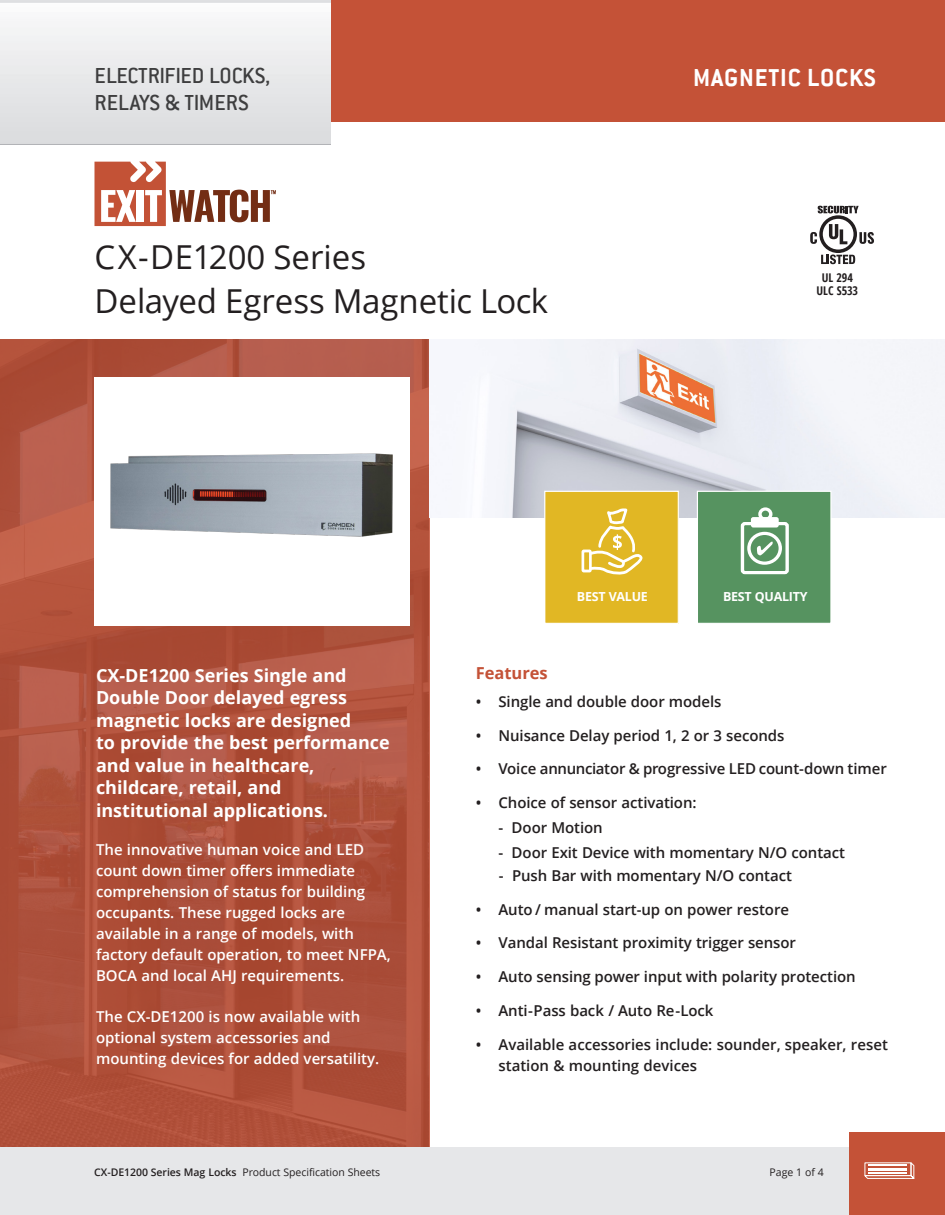
<style>
.page{position:relative;width:945px;height:1215px;background:#fff}
.page>*{position:absolute;margin:0;border:0;box-sizing:border-box;transform-origin:0 0}
.t1{font:33px/43.5px "Open Sans";color:#231f20}
.N-SS-H_Top_page{font:700 27px "Conduit ITC";letter-spacing:.03em;color:#fff}
.H-SS-Categories{font:500 24px/27px "Conduit ITC";letter-spacing:-.005em;color:#3e3e3f}
.N-SS-Body_Text{font:700 18px/22.5px "Open Sans";color:#fff}
._2018-FeatureBullets-V1{font:700 16.5px "Open Sans";letter-spacing:-.005em;color:#c45237}
._2018-FeatureBullets-V1-2{font:600 15px/21px "Open Sans";letter-spacing:-.005em;color:#231f20}
.N-SS-Body_Text-2{font:600 15px/21px "Open Sans";color:#fff}
.Body{font:700 12.45px "Open Sans";letter-spacing:-.02em;color:#fff}
.t2{font:12px "Open Sans";letter-spacing:-.005em;color:#231f20}
._2018-FeatureBullets-V1-3{font:700 condensed 12px "Open Sans";letter-spacing:-.005em;color:#231f20}
.feature_bullets_v1{font:10.5px "Open Sans";letter-spacing:-.005em;color:#231f20}
.feature_bullets_v1-2{font:600 10.5px "Open Sans";letter-spacing:-.005em;color:#231f20}
.s1{font-size:13.5px;color:#fff}
</style>
<div class="page">
<svg style="left:0;top:340px;width:430px;height:808px;background:#b0523d"></svg>
<img style="left:491px;top:340px;width:454px;height:178px">
<div style="left:94px;top:377px;width:316px;height:248px;background:#fff"></div>
<img style="left:110px;top:453px;width:283px;height:84px">
<svg style="left:818px;top:206px;width:41px;height:7px"></svg>
<svg style="left:821px;top:255px;width:34px;height:9px"></svg>
<svg style="left:819px;top:215px;width:38px;height:38px"></svg>
<div style="left:823px;top:219px;width:31px;height:31px;background:#fff;border-radius:50%"></div>
<svg style="left:829px;top:224px;width:18px;height:20px"></svg>
<svg style="left:810px;top:232px;width:7px;height:12px"></svg>
<svg style="left:859px;top:232px;width:15px;height:12px"></svg>
<div style="left:545px;top:491px;width:133px;height:132px;background:#e1b724"></div>
<svg style="left:588px;top:508px;width:55px;height:67px"></svg>
<div style="left:582px;top:550px;width:10px;height:22px;border:3px solid #fff"></div>
<div style="left:544px;top:491px;width:135px;height:133px;border:1px solid #fff"></div>
<div style="left:697px;top:491px;width:134px;height:132px;background:#569360"></div>
<div style="left:741px;top:522px;width:48px;height:52px;border:3px solid #fff;border-radius:2px"></div>
<div style="left:751px;top:517px;width:28px;height:11px;background:#fff;border-radius:2px"></div>
<div style="left:758px;top:507px;width:14px;height:14px;border:3px solid #fff;border-radius:50%"></div>
<div style="left:747px;top:532px;width:35px;height:33px;border:3px solid #fff;border-radius:50%"></div>
<svg style="left:757px;top:542px;width:16px;height:13px"></svg>
<div style="left:697px;top:491px;width:135px;height:133px;border:1px solid #fff"></div>
<svg style="left:94px;top:162px;width:182px;height:64px"></svg>
<div style="left:0;top:1148px;width:932px;height:67px;background:#e6e7e9"></div>
<div style="left:849px;top:1132px;width:96px;height:83px;background:#c45237"></div>
<svg style="left:864px;top:1162px;width:51px;height:17px"></svg>
<hr style="left:869px;top:1165px;width:38px;height:1px;background:#fff">
<hr style="left:869px;top:1172px;width:38px;height:2px;background:#fff">
<hr style="left:869px;top:1168px;width:38px;height:2px;background:#fff">
<div style="left:865px;top:1162px;width:46px;height:14px;border:1px solid #fff"></div>
<div style="left:32px;top:0;width:913px;height:121px;background:#c45237"></div>
<img style="left:0;top:0;width:331px;height:144px">
<p class="H-SS-Categories" style="left:94px;top:61px;width:178px">ELECTRIFIED LOCKS,<br>RELAYS &amp; TIMERS</p>
<p class="N-SS-H_Top_page" style="left:693px;top:62px;width:184px">MAGNETIC LOCKS</p>
<p class="t1" style="left:94px;top:235px;width:455px">CX-DE1200 Series<br>Delayed Egress Magnetic Lock</p>
<p class="_2018-FeatureBullets-V1-3" style="left:822px;top:269px;width:33px">UL 294</p>
<p class="_2018-FeatureBullets-V1-3" style="left:817px;top:282px;width:43px">ULC S533</p>
<p class="Body" style="left:577px;top:588px;width:72px">BEST VALUE</p>
<p class="Body" style="left:723px;top:588px;width:86px">BEST QUALITY</p>
<p class="N-SS-Body_Text" style="left:96px;top:664px;width:295px">CX-DE1200 Series Single and<br>Double Door delayed egress magnetic locks are designed<br>to provide the best performance and value in healthcare, childcare, retail, and institutional applications.</p>
<p class="N-SS-Body_Text-2" style="left:96px;top:839px;width:296px">The innovative human voice and LED count down timer offers immediate comprehension of status for building occupants. These rugged locks are available in a range of models, with factory default operation, to meet NFPA, BOCA and local AHJ requirements.</p>
<p class="N-SS-Body_Text-2" style="left:96px;top:1006px;width:285px">The CX-DE1200 is now available with optional system accessories and mounting devices for added versatility.</p>
<p class="_2018-FeatureBullets-V1" style="left:476px;top:661px;width:73px">Features</p>
<p class="_2018-FeatureBullets-V1-2" style="left:476px;top:691px;width:247px">• Single and double door models</p>
<p class="_2018-FeatureBullets-V1-2" style="left:476px;top:724px;width:310px">• Nuisance Delay period 1, 2 or 3 seconds</p>
<p class="_2018-FeatureBullets-V1-2" style="left:476px;top:758px;width:412px">• Voice annunciator &amp; progressive LED count-down timer</p>
<p class="_2018-FeatureBullets-V1-2" style="left:476px;top:792px;width:222px">• Choice of sensor activation:</p>
<p class="_2018-FeatureBullets-V1-2" style="left:498px;top:817px;width:106px">- Door Motion</p>
<p class="_2018-FeatureBullets-V1-2" style="left:498px;top:841px;width:348px">- Door Exit Device with momentary N/O contact</p>
<p class="_2018-FeatureBullets-V1-2" style="left:499px;top:865px;width:295px">- Push Bar with momentary N/O contact</p>
<p class="_2018-FeatureBullets-V1-2" style="left:476px;top:898px;width:315px">• Auto / manual start-up on power restore</p>
<p class="_2018-FeatureBullets-V1-2" style="left:476px;top:932px;width:322px">• Vandal Resistant proximity trigger sensor</p>
<p class="_2018-FeatureBullets-V1-2" style="left:476px;top:966px;width:381px">• Auto sensing power input with polarity protection</p>
<p class="_2018-FeatureBullets-V1-2" style="left:476px;top:1000px;width:239px">• Anti-Pass back / Auto Re-Lock</p>
<p class="_2018-FeatureBullets-V1-2" style="left:498px;top:1033px;width:391px;text-indent:-22px">• Available accessories include: sounder, speaker, reset station &amp; mounting devices</p>
<p class="t2" style="left:135px;top:1161px;width:159px">Product Specification Sheets</p>
<p class="feature_bullets_v1-2" style="left:88px;top:1165px;width:150px"><span class="s1">1</span>CX-DE1200 Series Mag Locks</p>
<p class="feature_bullets_v1" style="left:242px;top:1165px;width:139px">Product Specification Sheets</p>
<p class="feature_bullets_v1" style="left:770px;top:1165px;width:56px">Page 1 of 4</p>
</div>
